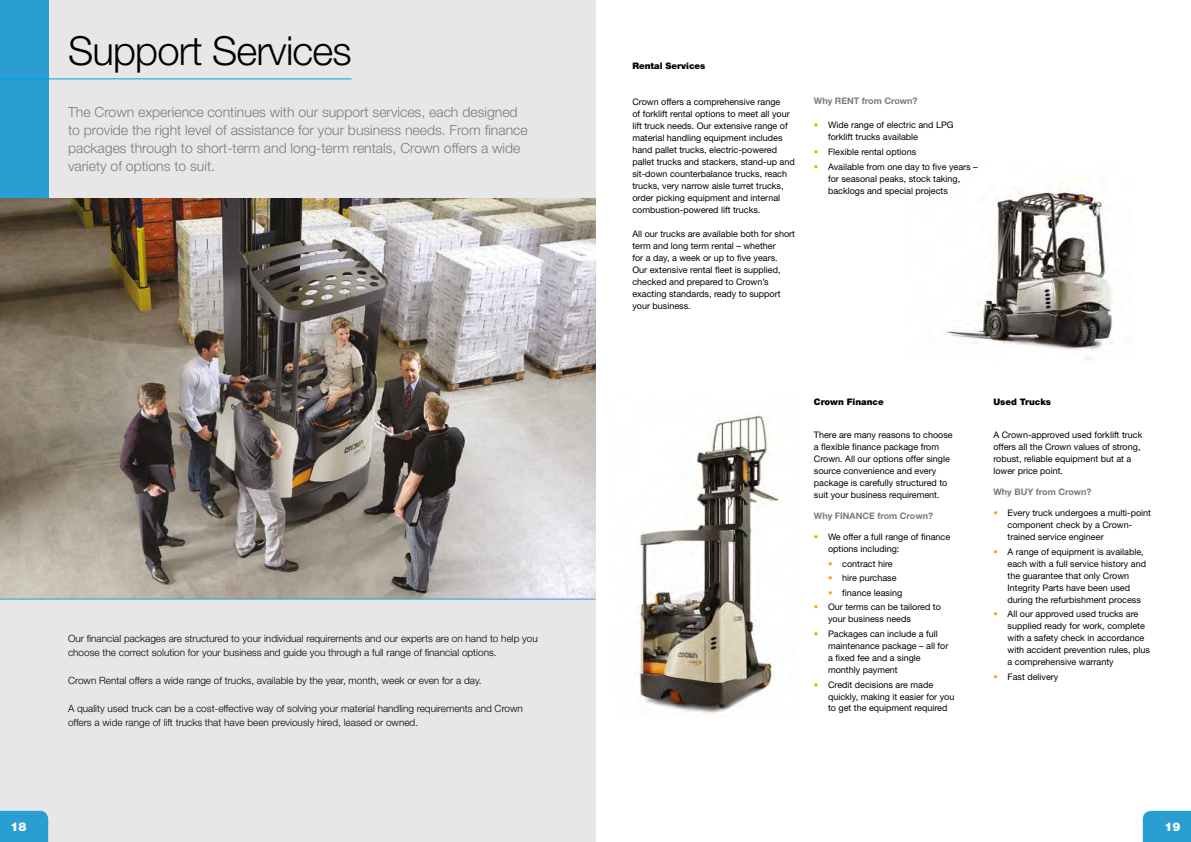
<style>
.page{position:relative;width:1191px;height:842px;background:#fff}
.page>*{position:absolute;margin:0;border:0;box-sizing:border-box;transform-origin:0 0}
.t1{font:300 40px "Helvetica Neue LT Std";letter-spacing:-.02em;color:#000}
.t2{font:300 14px/18px "Helvetica Neue LT Std";color:#7c7b7b}
.t3{font:900 12px "Helvetica Neue LT Std";color:#fff}
.t4{font:300 10px/14px "Helvetica Neue LT Std";color:#000}
.t5{font:9px/12px "Helvetica Neue LT Std";color:#000}
.t6{font:700 9px "Helvetica Neue LT Std";color:#7c7b7b}
.t7{font:900 9px "Helvetica Neue LT Std";color:#000}
.s1{color:#f7a600}
</style>
<div class="page">
<div style="left:0;top:0;width:595px;height:842px;background:#e7e7e7"></div>
<div style="left:0;top:0;width:48px;height:574px;background:#2a9ed0"></div>
<img style="left:945px;top:178px;width:168px;height:182px">
<svg style="left:0;top:811px;width:48px;height:31px"></svg>
<img style="left:0;top:198px;width:595px;height:401px">
<div style="left:1142px;top:811px;width:49px;height:31px;background:#2a9ed0"></div>
<img style="left:637px;top:414px;width:144px;height:302px">
<hr style="left:0;top:78px;width:351px;height:1px;background:#009fe3">
<hr style="left:0;top:599px;width:595px;height:1px;background:#2a9ed0">
<h1 class="t1" style="left:68px;top:27px;width:285px">Support Services</h1>
<p class="t2" style="left:68px;top:103px;width:461px">The Crown experience continues with our support services, each designed to provide the right level of assistance for your business needs. From finance packages through to short-term and long-term rentals, Crown offers a wide variety of options to suit.</p>
<h3 class="t3" style="left:10px;top:819px;width:18px">18</h3>
<p class="t4" style="left:68px;top:632px;width:471px">Our financial packages are structured to your individual requirements and our experts are on hand to help you choose the correct solution for your business and guide you through a full range of financial options.</p>
<p class="t4" style="left:68px;top:674px;width:415px">Crown Rental offers a wide range of trucks, available by the year, month, week or even for a day.</p>
<p class="t4" style="left:68px;top:702px;width:456px">A quality used truck can be a cost-effective way of solving your material handling requirements and Crown offers a wide range of lift trucks that have been previously hired, leased or owned.</p>
<p class="t7" style="left:632px;top:60px;width:75px">Rental Services</p>
<p class="t5" style="left:632px;top:95px;width:164px">Crown offers a comprehensive range<br>of forklift rental options to meet all your lift truck needs. Our extensive range of material handling equipment includes hand pallet trucks, electric-powered pallet trucks and stackers, stand-up and sit-down counterbalance trucks, reach trucks, very narrow aisle turret trucks, order picking equipment and internal combustion-powered lift trucks.</p>
<p class="t5" style="left:632px;top:227px;width:164px">All our trucks are available both for short term and long term rental – whether<br>for a day, a week or up to five years.<br>Our extensive rental fleet is supplied, checked and prepared to Crown’s exacting standards, ready to support your business.</p>
<p class="t6" style="left:814px;top:96px;width:105px">Why RENT from Crown?</p>
<p class="t5" style="left:828px;top:119px;width:127px;text-indent:-14px"><span class="s1">•</span> Wide range of electric and LPG forklift trucks available</p>
<p class="t5" style="left:814px;top:146px;width:104px"><span class="s1">•</span> Flexible rental options</p>
<p class="t5" style="left:828px;top:160px;width:151px;text-indent:-14px"><span class="s1">•</span> Available from one day to five years – for seasonal peaks, stock taking, backlogs and special projects</p>
<p class="t7" style="left:814px;top:397px;width:71px">Crown Finance</p>
<p class="t5" style="left:814px;top:429px;width:140px">There are many reasons to choose a flexible finance package from<br>Crown. All our options offer single source convenience and every package is carefully structured to suit your business requirement.</p>
<p class="t6" style="left:814px;top:510px;width:121px">Why FINANCE from Crown?</p>
<p class="t5" style="left:828px;top:531px;width:124px;text-indent:-14px"><span class="s1">•</span> We offer a full range of finance options including:</p>
<p class="t5" style="left:828px;top:557px;width:66px"><span class="s1">•</span> contract hire</p>
<p class="t5" style="left:828px;top:572px;width:70px"><span class="s1">•</span> hire purchase</p>
<p class="t5" style="left:828px;top:586px;width:76px"><span class="s1">•</span> finance leasing</p>
<p class="t5" style="left:828px;top:601px;width:114px;text-indent:-14px"><span class="s1">•</span> Our terms can be tailored to your business needs</p>
<p class="t5" style="left:828px;top:628px;width:122px;text-indent:-14px"><span class="s1">•</span> Packages can include a full maintenance package – all for a fixed fee and a single monthly payment</p>
<p class="t5" style="left:828px;top:678px;width:128px;text-indent:-14px"><span class="s1">•</span> Credit decisions are made quickly, making it easier for you to get the equipment required</p>
<p class="t7" style="left:993px;top:397px;width:59px">Used Trucks</p>
<p class="t5" style="left:993px;top:429px;width:150px">A Crown-approved used forklift truck offers all the Crown values of strong, robust, reliable equipment but at a lower price point.</p>
<p class="t6" style="left:993px;top:486px;width:100px">Why BUY from Crown?</p>
<p class="t5" style="left:1007px;top:507px;width:145px;text-indent:-14px"><span class="s1">•</span> Every truck undergoes a multi-point component check by a Crown&shy;trained service engineer</p>
<p class="t5" style="left:1007px;top:545px;width:140px;text-indent:-14px"><span class="s1">•</span> A range of equipment is available, each with a full service history and the guarantee that only Crown Integrity Parts have been used during the refurbishment process</p>
<p class="t5" style="left:1007px;top:608px;width:144px;text-indent:-14px"><span class="s1">•</span> All our approved used trucks are supplied ready for work, complete with a safety check in accordance with accident prevention rules, plus a comprehensive warranty</p>
<p class="t5" style="left:993px;top:670px;width:67px"><span class="s1">•</span> Fast delivery</p>
<h3 class="t3" style="left:1164px;top:819px;width:18px">19</h3>
</div>
